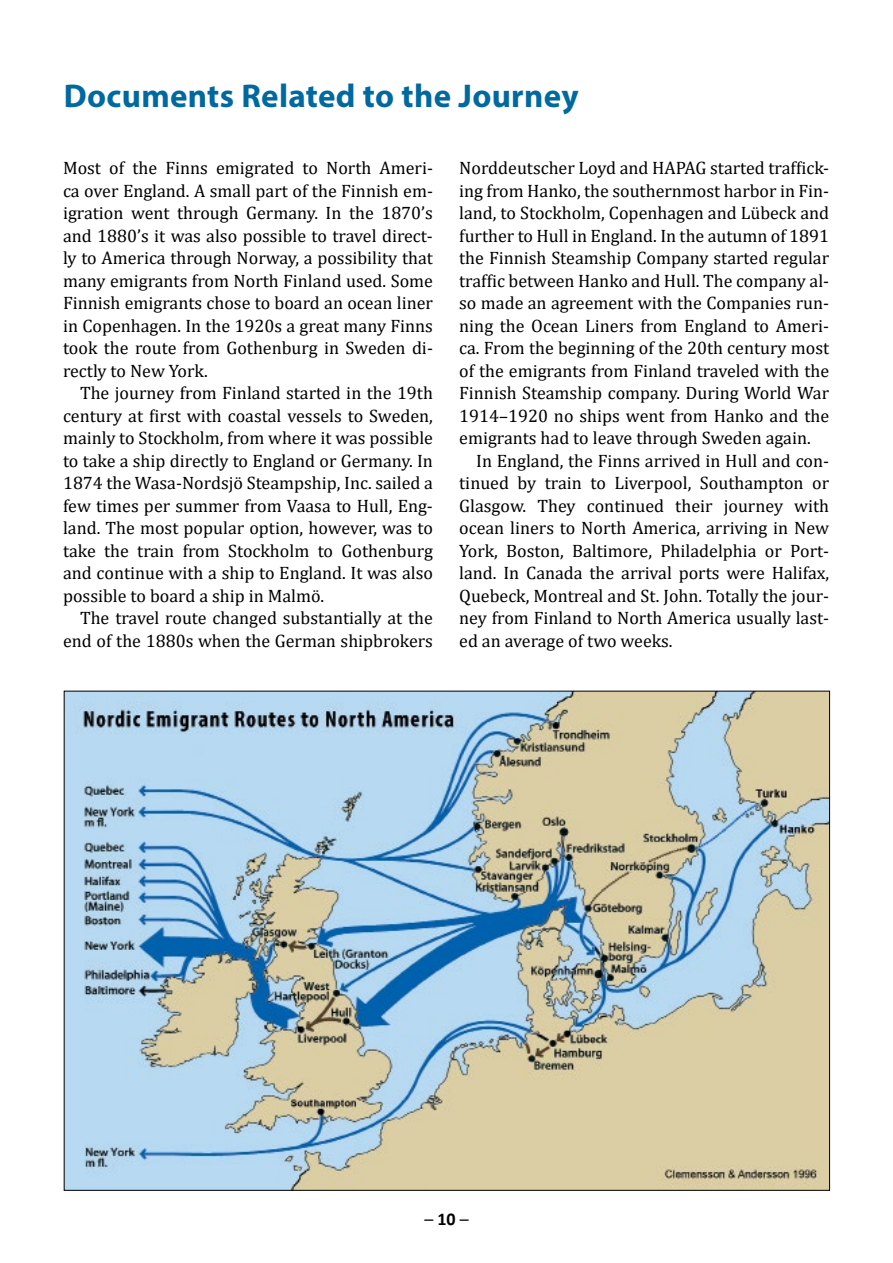
<style>
.page{position:relative;width:893px;height:1263px;background:#fff}
.page>*{position:absolute;margin:0;border:0;box-sizing:border-box;transform-origin:0 0}
.t1{font:700 33px "Myriad Pro";letter-spacing:.01em;color:#0069a0}
.t2{font:18px/22.5px "Cambria";color:#000;text-align:justify}
.t3{font:18px "Calibri";color:#000}
.s1{font-weight:700}
</style>
<div class="page">
<img style="left:66px;top:693px;width:762px;height:496px">
<h1 class="t1" style="left:64px;top:74px;width:516px">Documents Related to the Journey</h1>
<p class="t2" style="left:63px;top:157px;width:371px">Most of the Finns emigrated to North Ameri&shy;ca over England. A small part of the Finnish em&shy;igration went through Germany. In the 1870’s and 1880’s it was also possible to travel direct&shy;ly to America through Norway, a possibility that many emigrants from North Finland used. Some Finnish emigrants chose to board an ocean liner in Copenhagen. In the 1920s a great many Finns took the route from Gothenburg in Sweden di&shy;rectly to New York.</p>
<p class="t2" style="left:63px;top:382px;width:371px;text-indent:17px">The journey from Finland started in the 19th century at first with coastal vessels to Sweden, mainly to Stockholm, from where it was possible to take a ship directly to England or Germany. In 1874 the Wasa-Nordsjö Steampship, Inc. sailed a few times per summer from Vaasa to Hull, Eng&shy;land. The most popular option, however, was to take the train from Stockholm to Gothenburg and continue with a ship to England. It was also possible to board a ship in Malmö.</p>
<p class="t2" style="left:63px;top:607px;width:371px;text-align:right">The travel route changed substantially at the end of the 1880s when the German shipbrokers</p>
<p class="t2" style="left:459px;top:157px;width:371px">Norddeutscher Loyd and HAPAG started traffick&shy;ing from Hanko, the southernmost harbor in Fin&shy;land, to Stockholm, Copenhagen and Lübeck and further to Hull in England. In the autumn of 1891 the Finnish Steamship Company started regular traffic between Hanko and Hull. The company al&shy;so made an agreement with the Companies run&shy;ning the Ocean Liners from England to Ameri&shy;ca. From the beginning of the 20th century most of the emigrants from Finland traveled with the Finnish Steamship company. During World War 1914–1920 no ships went from Hanko and the emigrants had to leave through Sweden again.</p>
<p class="t2" style="left:459px;top:449px;width:371px;text-indent:17px">In England, the Finns arrived in Hull and con&shy;tinued by train to Liverpool, Southampton or Glasgow. They continued their journey with ocean liners to North America, arriving in New York, Boston, Baltimore, Philadelphia or Port&shy;land. In Canada the arrival ports were Halifax, Quebeck, Montreal and St. John. Totally the jour&shy;ney from Finland to North America usually last&shy;ed an average of two weeks.</p>
<p class="t3" style="left:424px;top:1206px;width:46px">– <span class="s1">10</span> –</p>
</div>
